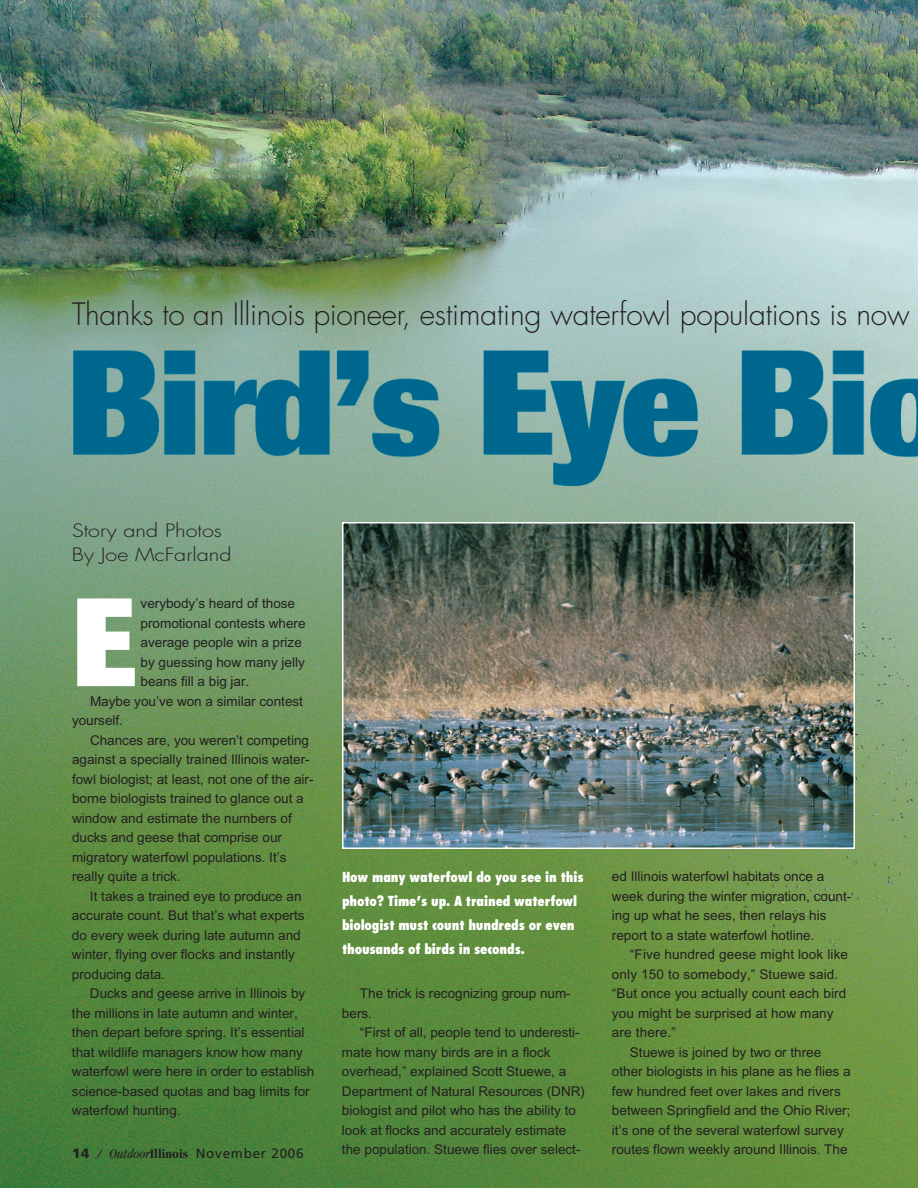
<style>
.page{position:relative;width:918px;height:1188px;background:#fff}
.page>*{position:absolute;margin:0;border:0;box-sizing:border-box;transform-origin:0 0}
.t1{font:800 124.2px "Imago";color:#fff;scale:.9 1}
.t2{font:300 30px "Futura";letter-spacing:-.005em;color:#231f20}
.t3{font:300 18px/24px "Futura";color:#231f20;scale:1.2 1}
.t4{font:13.5px/19.5px "Arial";color:#231f20}
.t5{font:800 condensed 13.5px/24px "Futura";letter-spacing:-.01em;color:#fff}
.t6{font:13.5px "Frutiger";letter-spacing:.055em;color:#231f20}
.s1{font-weight:900}
.s2{font-family:"Garamond";font-style:italic;font-stretch:condensed}
.s3{font-family:"Garamond";font-weight:700;font-stretch:condensed}
</style>
<div class="page">
<img style="left:0;top:0;width:918px;height:1188px">
<img style="left:345px;top:525px;width:507px;height:321px">
<div style="left:342px;top:522px;width:513px;height:327px;border:2px solid #fff"></div>
<h2 class="t2" style="left:72px;top:301px;width:839px">Thanks to an Illinois pioneer, estimating waterfowl populations is now</h2>
<h3 class="t3" style="left:72px;top:520px;width:134px">Story and Photos<br>By Joe McFarland</h3>
<h1 class="t1" style="left:72px;top:598px;width:74px">E</h1>
<p class="t4" style="left:141px;top:595px;width:156px">verybody’s heard of those</p>
<p class="t4" style="left:141px;top:614px;width:167px">promotional contests where</p>
<p class="t4" style="left:141px;top:634px;width:163px">average people win a prize</p>
<p class="t4" style="left:141px;top:653px;width:166px">by guessing how many jelly</p>
<p class="t4" style="left:141px;top:673px;width:110px">beans fill a big jar.</p>
<p class="t4" style="left:90px;top:692px;width:215px">Maybe you’ve won a similar contest</p>
<p class="t4" style="left:72px;top:712px;width:53px">yourself.</p>
<p class="t4" style="left:90px;top:731px;width:221px">Chances are, you weren’t competing</p>
<p class="t4" style="left:72px;top:751px;width:239px">against a specially trained Illinois water-</p>
<p class="t4" style="left:72px;top:770px;width:243px">fowl biologist; at least, not one of the air-</p>
<p class="t4" style="left:72px;top:790px;width:233px">borne biologists trained to glance out a</p>
<p class="t4" style="left:72px;top:809px;width:221px">window and estimate the numbers of</p>
<p class="t4" style="left:72px;top:829px;width:212px">ducks and geese that comprise our</p>
<p class="t4" style="left:72px;top:848px;width:216px">migratory waterfowl populations. It’s</p>
<p class="t4" style="left:72px;top:868px;width:110px">really quite a trick.</p>
<p class="t4" style="left:90px;top:887px;width:213px">It takes a trained eye to produce an</p>
<p class="t4" style="left:72px;top:907px;width:234px">accurate count. But that’s what experts</p>
<p class="t4" style="left:72px;top:926px;width:230px">do every week during late autumn and</p>
<p class="t4" style="left:72px;top:946px;width:224px">winter, flying over flocks and instantly</p>
<p class="t4" style="left:72px;top:965px;width:95px">producing data.</p>
<p class="t4" style="left:90px;top:985px;width:217px">Ducks and geese arrive in Illinois by</p>
<p class="t4" style="left:72px;top:1004px;width:227px">the millions in late autumn and winter,</p>
<p class="t4" style="left:72px;top:1024px;width:234px">then depart before spring. It’s essential</p>
<p class="t4" style="left:72px;top:1043px;width:233px">that wildlife managers know how many</p>
<p class="t4" style="left:72px;top:1063px;width:244px">waterfowl were here in order to establish</p>
<p class="t4" style="left:72px;top:1082px;width:239px">science-based quotas and bag limits for</p>
<p class="t4" style="left:72px;top:1102px;width:110px">waterfowl hunting.</p>
<p class="t6" style="left:72px;top:1148px;width:233px"><span class="s1">14</span> <span class="s2">/ Outdoor</span><span class="s3">Illinois</span> November 2006</p>
<p class="t5" style="left:342px;top:866px;width:243px">How many waterfowl do you see in this photo? Time’s up. A trained waterfowl biologist must count hundreds or even thousands of birds in seconds.</p>
<p class="t4" style="left:342px;top:985px;width:230px;text-indent:18px">The trick is recognizing group num&shy;bers.</p>
<p class="t4" style="left:342px;top:1024px;width:245px;text-indent:18px">“First of all, people tend to underesti&shy;mate how many birds are in a flock overhead,” explained Scott Stuewe, a Department of Natural Resources (DNR) biologist and pilot who has the ability to look at flocks and accurately estimate the population. Stuewe flies over select-</p>
<p class="t4" style="left:612px;top:868px;width:241px">ed Illinois waterfowl habitats once a week during the winter migration, count&shy;ing up what he sees, then relays his report to a state waterfowl hotline.</p>
<p class="t4" style="left:630px;top:946px;width:220px">“Five hundred geese might look like</p>
<p class="t4" style="left:612px;top:965px;width:228px">only 150 to somebody,” Stuewe said.</p>
<p class="t4" style="left:612px;top:985px;width:236px">“But once you actually count each bird</p>
<p class="t4" style="left:612px;top:1004px;width:223px">you might be surprised at how many</p>
<p class="t4" style="left:612px;top:1024px;width:65px">are there.”</p>
<p class="t4" style="left:630px;top:1043px;width:193px">Stuewe is joined by two or three</p>
<p class="t4" style="left:612px;top:1063px;width:240px">other biologists in his plane as he flies a</p>
<p class="t4" style="left:612px;top:1082px;width:230px">few hundred feet over lakes and rivers</p>
<p class="t4" style="left:612px;top:1102px;width:240px">between Springfield and the Ohio River;</p>
<p class="t4" style="left:612px;top:1121px;width:233px">it’s one of the several waterfowl survey</p>
<p class="t4" style="left:612px;top:1141px;width:237px">routes flown weekly around Illinois. The</p>
</div>
